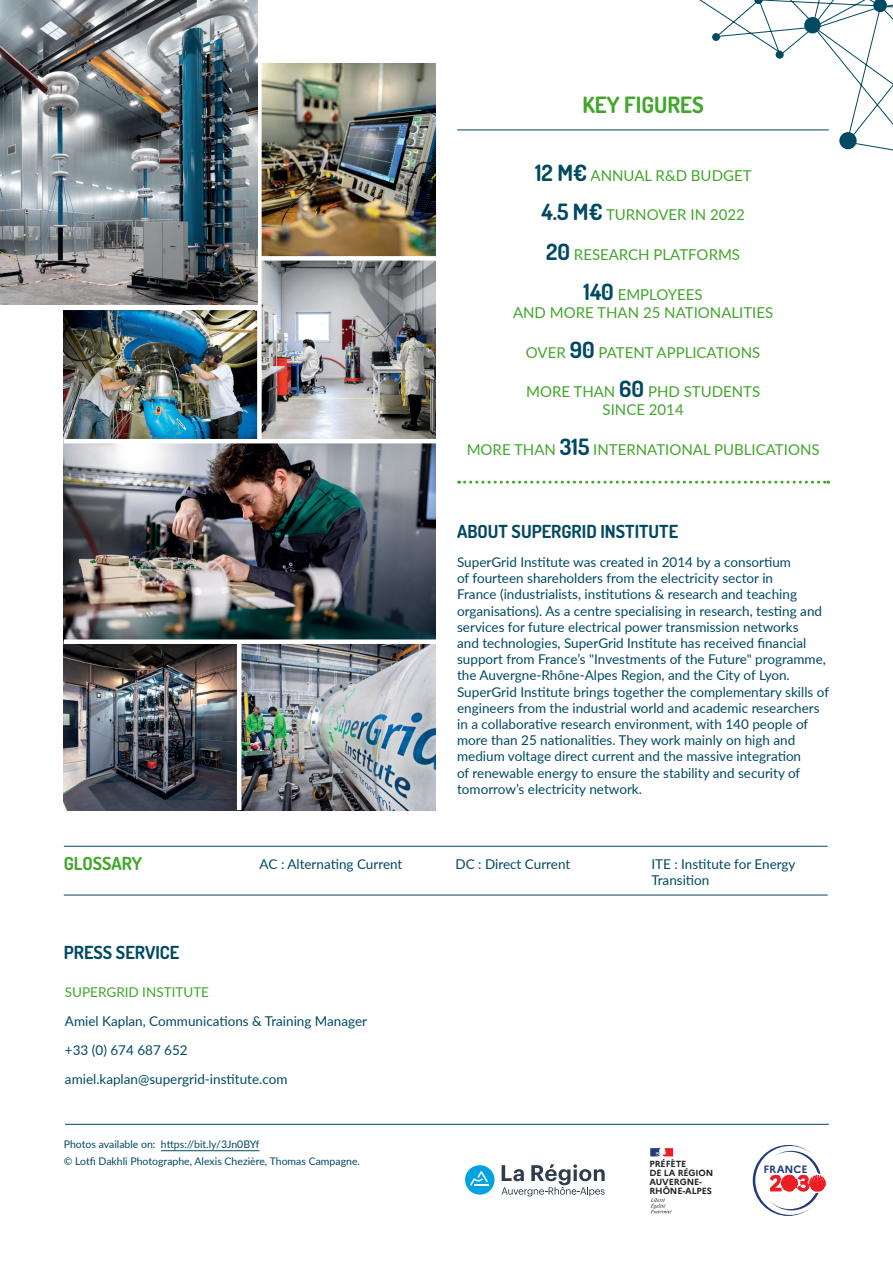
<style>
.page{position:relative;width:893px;height:1263px;background:#fff}
.page>*{position:absolute;margin:0;border:0;box-sizing:border-box;transform-origin:0 0}
.t1{font:700 22.5px "Dosis";color:#41a62a}
.t2{font:700 18px "Dosis";color:#004963}
.t3{font:700 18px "Dosis";color:#41a62a}
.t4{font:15px/18px "Lato";color:#41a62a;text-align:center}
.t5{font:13.5px/16.2px "Lato";color:#004963}
.t6{font:13.5px "Lato";color:#41a62a}
.t7{font:700 10.65px "Marianne";color:#233b7d}
.t8{font:10.5px "Lato";color:#004963}
.t9{font:700 8.85px/9px "Marianne";letter-spacing:-.01em;color:#231f20}
.s1{font-family:"Dosis";font-weight:700;font-size:22.5px;color:#004963}
</style>
<div class="page">
<svg style="left:653px;top:0;width:240px;height:151px"></svg>
<hr style="left:457px;top:130px;width:372px;height:1px;background:#00455b">
<hr style="left:65px;top:1124px;width:764px;height:1px;background:#00455b">
<svg style="left:459px;top:481px;width:370px;height:3px"></svg>
<hr style="left:161px;top:1150px;width:98px;height:1px;background:#004963">
<svg style="left:502px;top:1164px;width:103px;height:32px"></svg>
<div style="left:465px;top:1165px;width:29px;height:29px;background:#00a3e1;border-radius:50%"></div>
<svg style="left:470px;top:1171px;width:19px;height:15px"></svg>
<svg style="left:753px;top:1145px;width:72px;height:71px"></svg>
<svg style="left:650px;top:1198px;width:22px;height:15px"></svg>
<svg style="left:650px;top:1148px;width:23px;height:8px"></svg>
<img style="left:262px;top:64px;width:174px;height:192px">
<img style="left:262px;top:261px;width:174px;height:178px">
<img style="left:64px;top:310px;width:193px;height:129px">
<img style="left:64px;top:644px;width:173px;height:166px">
<img style="left:64px;top:443px;width:372px;height:196px">
<img style="left:241px;top:644px;width:195px;height:166px">
<hr style="left:64px;top:846px;width:764px;height:1px;background:#004963">
<hr style="left:64px;top:895px;width:764px;height:1px;background:#004963">
<img style="left:0;top:0;width:257px;height:304px">
<p class="t1" style="left:582px;top:89px;width:123px">KEY FIGURES</p>
<p class="t4" style="left:535px;top:165px;width:218px"><span class="s1">12 M€</span> ANNUAL R&amp;D BUDGET</p>
<p class="t4" style="left:541px;top:205px;width:205px"><span class="s1">4.5 M€</span> TURNOVER IN 2022</p>
<p class="t4" style="left:546px;top:245px;width:195px"><span class="s1">20</span> RESEARCH PLATFORMS</p>
<p class="t4" style="left:513px;top:285px;width:262px"><span class="s1">140</span> EMPLOYEES<br>AND MORE THAN 25 NATIONALITIES</p>
<p class="t4" style="left:526px;top:342px;width:236px">OVER <span class="s1">90</span> PATENT APPLICATIONS</p>
<p class="t4" style="left:526px;top:382px;width:236px">MORE THAN <span class="s1">60</span> PHD STUDENTS<br>SINCE 2014</p>
<p class="t4" style="left:467px;top:440px;width:354px">MORE THAN <span class="s1">315</span> INTERNATIONAL PUBLICATIONS</p>
<p class="t2" style="left:457px;top:519px;width:223px">ABOUT SUPERGRID INSTITUTE</p>
<p class="t5" style="left:457px;top:553px;width:373px">SuperGrid Institute was created in 2014 by a consortium<br>of fourteen shareholders from the electricity sector in<br>France (industrialists, institutions &amp; research and teaching organisations). As a centre specialising in research, testing and services for future electrical power transmission networks<br>and technologies, SuperGrid Institute has received financial support from France’s "Investments of the Future" programme, the Auvergne-Rhône-Alpes Region, and the City of Lyon.<br>SuperGrid Institute brings together the complementary skills of engineers from the industrial world and academic researchers in a collaborative research environment, with 140 people of more than 25 nationalities. They work mainly on high and medium voltage direct current and the massive integration<br>of renewable energy to ensure the stability and security of tomorrow’s electricity network.</p>
<p class="t3" style="left:64px;top:851px;width:80px">GLOSSARY</p>
<p class="t5" style="left:260px;top:855px;width:144px">AC : Alternating Current</p>
<p class="t5" style="left:455px;top:855px;width:116px">DC : Direct Current</p>
<p class="t5" style="left:651px;top:855px;width:146px">ITE : Institute for Energy<br>Transition</p>
<p class="t2" style="left:64px;top:940px;width:117px">PRESS SERVICE</p>
<p class="t6" style="left:65px;top:982px;width:146px">SUPERGRID INSTITUTE</p>
<p class="t5" style="left:65px;top:1012px;width:304px">Amiel Kaplan, Communications &amp; Training Manager</p>
<p class="t5" style="left:65px;top:1041px;width:124px">+33 (0) 674 687 652</p>
<p class="t5" style="left:65px;top:1070px;width:224px">amiel.kaplan@supergrid-institute.com</p>
<p class="t8" style="left:64px;top:1137px;width:197px">Photos available on: https://bit.ly/3Jn0BYf</p>
<p class="t8" style="left:64px;top:1154px;width:298px">© Lotfi Dakhli Photographe, Alexis Chezière, Thomas Campagne.</p>
<p class="t9" style="left:649px;top:1159px;width:65px">PRÉFÈTE<br>DE LA RÉGION<br>AUVERGNE-<br>RHÔNE-ALPES</p>
<p class="t7" style="left:763px;top:1163px;width:46px">FRANCE</p>
</div>
